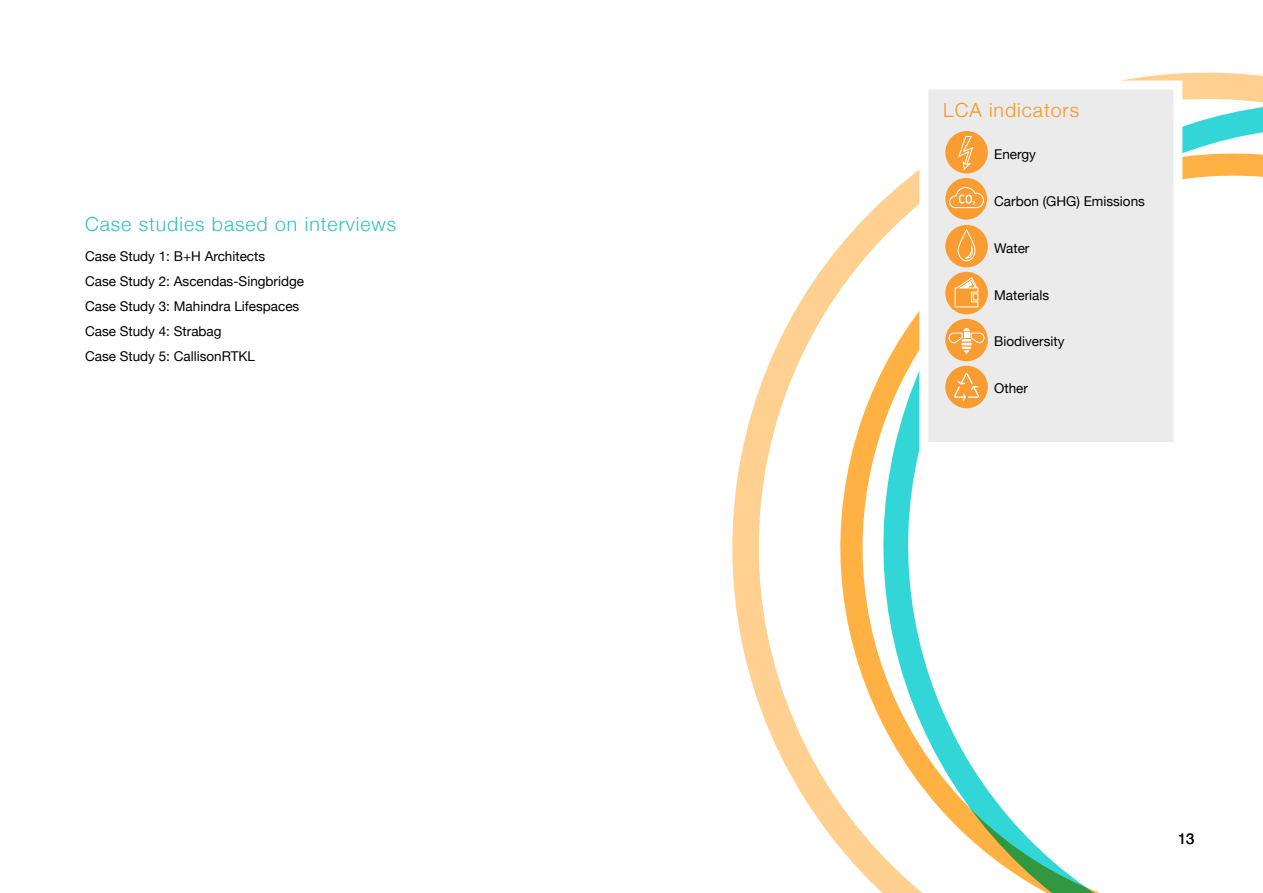
<style>
.page{position:relative;width:1263px;height:893px;background:#fff}
.page>*{position:absolute;margin:0;border:0;box-sizing:border-box;transform-origin:0 0}
.t1{font:300 19.5px "Helvetica Neue";letter-spacing:.05em;color:#32bfc4}
.t2{font:300 19.5px "Helvetica Neue";letter-spacing:.05em;color:#f8951d}
.t3{font:15px "Helvetica Neue";color:#000}
.t4{font:13.5px/25px "Helvetica Neue";color:#000}
</style>
<div class="page">
<svg style="left:732px;top:72px;width:531px;height:776px"></svg>
<svg style="left:840px;top:121px;width:423px;height:772px"></svg>
<div style="left:924px;top:85px;width:254px;height:361px;background:#ebebec"></div>
<div style="left:919px;top:81px;width:263px;height:370px;border:9px solid #fff"></div>
<div style="left:945px;top:319px;width:43px;height:42px;background:#f99c32;border-radius:50%"></div>
<svg style="left:948px;top:328px;width:36px;height:26px"></svg>
<div style="left:945px;top:225px;width:43px;height:42px;background:#f99c32;border-radius:50%"></div>
<svg style="left:957px;top:230px;width:19px;height:31px"></svg>
<div style="left:945px;top:178px;width:42px;height:42px;background:#f99c32;border-radius:50%"></div>
<svg style="left:949px;top:187px;width:35px;height:21px"></svg>
<div style="left:945px;top:131px;width:43px;height:43px;background:#f99c32;border-radius:50%"></div>
<svg style="left:958px;top:136px;width:16px;height:34px"></svg>
<div style="left:945px;top:272px;width:43px;height:42px;background:#f99c32;border-radius:50%"></div>
<svg style="left:954px;top:277px;width:25px;height:31px"></svg>
<div style="left:945px;top:366px;width:43px;height:42px;background:#f99c32;border-radius:50%"></div>
<svg style="left:954px;top:373px;width:25px;height:28px"></svg>
<h1 class="t1" style="left:85px;top:209px;width:313px">Case studies based on interviews</h1>
<p class="t4" style="left:85px;top:244px;width:221px">Case Study 1: B+H Architects<br>Case Study 2: Ascendas-Singbridge<br>Case Study 3: Mahindra Lifespaces<br>Case Study 4: Strabag<br>Case Study 5: CallisonRTKL</p>
<h1 class="t2" style="left:943px;top:94px;width:137px">LCA indicators</h1>
<p class="t4" style="left:994px;top:142px;width:43px">Energy</p>
<p class="t4" style="left:994px;top:189px;width:152px">Carbon (GHG) Emissions</p>
<p class="t4" style="left:994px;top:236px;width:37px">Water</p>
<p class="t4" style="left:994px;top:283px;width:56px">Materials</p>
<p class="t4" style="left:994px;top:330px;width:72px">Biodiversity</p>
<p class="t4" style="left:994px;top:377px;width:35px">Other</p>
<p class="t3" style="left:1178px;top:827px;width:18px">13</p>
</div>
